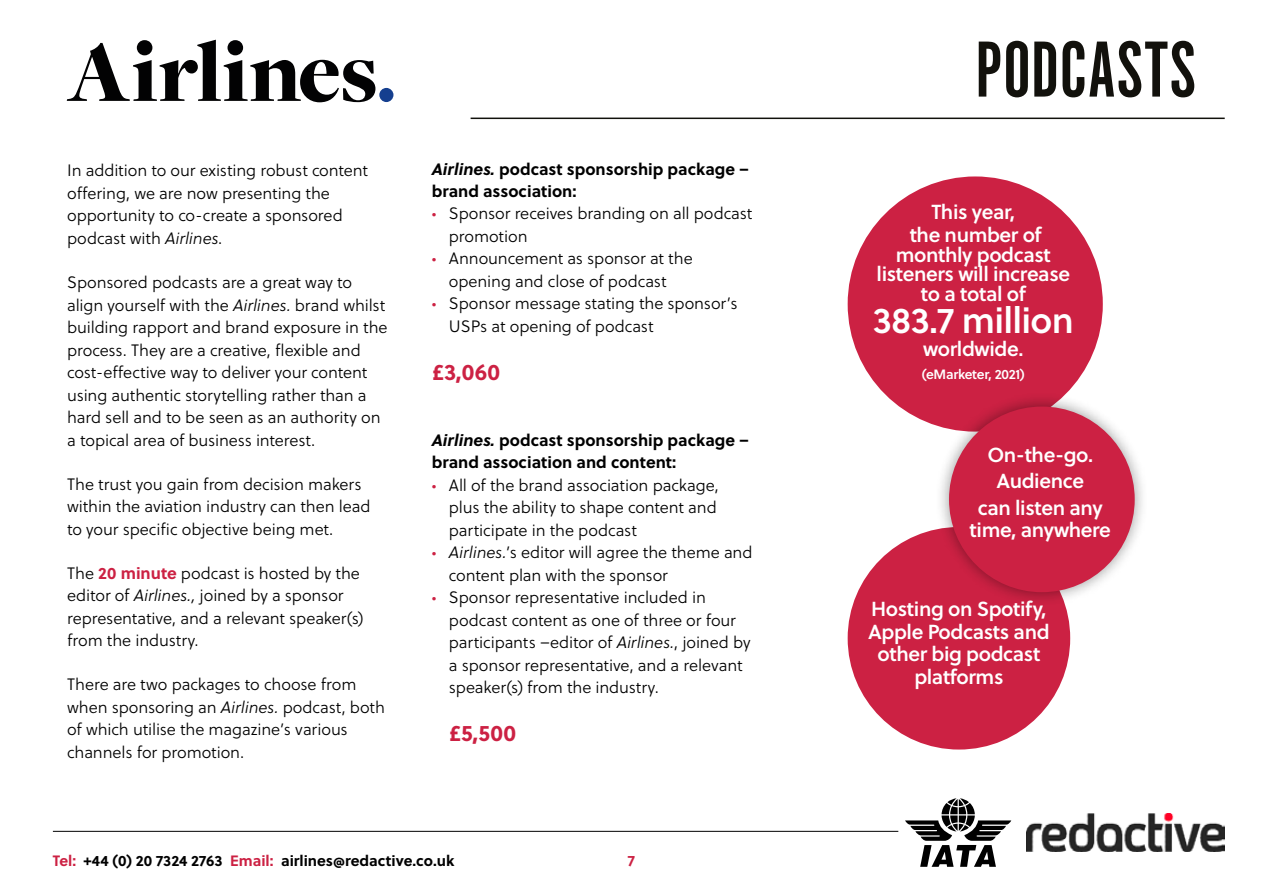
<style>
.page{position:relative;width:1263px;height:893px;background:#fff}
.page>*{position:absolute;margin:0;border:0;box-sizing:border-box;transform-origin:0 0}
.t1{font:82.5px "Alternate Got No 1 D";letter-spacing:.005em;color:#12110c}
.t2{font:36px "Soleil Sb";letter-spacing:-.02em;color:#fff}
.t3{font:700 22.5px "Soleil";letter-spacing:.015em;color:#cc2143}
.t4{font:20.25px/22.6px "Soleil Sb";letter-spacing:-.02em;color:#fff;text-align:center}
.t5{font:16.5px/22.5px "Soleil Lt";letter-spacing:-.005em;color:#000}
.t6{font:700 16.5px/21.6px "Soleil";color:#000}
.t7{font:700 15px "Soleil";color:#000}
.t8{font:700 15px "Soleil";color:#cc2143}
.t9{font:13.5px "Soleil Sb";letter-spacing:-.02em;color:#fff}
.s1{font-style:italic}
.s2{font-family:"Soleil";font-weight:700;color:#cc2143}
.s3{font-family:"Myriad Pro";color:#cc2143}
.s4{color:#cc2143}
</style>
<div class="page">
<hr style="left:53px;top:831px;width:845px;height:1px;background:#000">
<hr style="left:471px;top:118px;width:754px;height:1px;background:#12110c">
<img style="left:1027px;top:814px;width:198px;height:38px">
<div style="left:379px;top:88px;width:14px;height:14px;background:#153f8f;border-radius:50%"></div>
<svg style="left:67px;top:40px;width:308px;height:62px"></svg>
<svg style="left:905px;top:798px;width:106px;height:69px"></svg>
<div style="left:848px;top:176px;width:255px;height:256px;background:#cc2143;border-radius:50%"></div>
<div style="left:848px;top:527px;width:222px;height:222px;background:#cc2143;border-radius:50%"></div>
<div style="left:935px;top:393px;width:213px;height:213px;background:#000;opacity:.4"></div>
<div style="left:949px;top:406px;width:186px;height:186px;background:#cc2143;border-radius:50%"></div>
<p class="t5" style="left:67px;top:159px;width:302px">In addition to our existing robust content offering, we are now presenting the opportunity to co-create a sponsored podcast with <span class="s1">Airlines</span>.</p>
<p class="t5" style="left:67px;top:271px;width:322px">Sponsored podcasts are a great way to align yourself with the <span class="s1">Airlines.</span> brand whilst building rapport and brand exposure in the process. They are a creative, flexible and cost-effective way to deliver your content using authentic storytelling rather than a hard sell and to be seen as an authority on a topical area of business interest.</p>
<p class="t5" style="left:67px;top:472px;width:305px">The trust you gain from decision makers within the aviation industry can then lead to your specific objective being met.</p>
<p class="t5" style="left:67px;top:562px;width:298px">The <span class="s2">20 minute</span> podcast is hosted by the editor of <span class="s1">Airlines.,</span> joined by a sponsor representative, and a relevant speaker(s) from the industry.</p>
<p class="t5" style="left:67px;top:673px;width:319px">There are two packages to choose from when sponsoring an <span class="s1">Airlines.</span> podcast, both of which utilise the magazine’s various channels for promotion.</p>
<p class="t6" style="left:432px;top:157px;width:319px"><span class="s1">Airlines.</span> podcast sponsorship package – brand association:</p>
<p class="t5" style="left:449px;top:202px;width:305px;text-indent:-17px"><span class="s3">•</span> Sponsor receives branding on all podcast promotion</p>
<p class="t5" style="left:432px;top:247px;width:262px;text-align:center"><span class="s3">•</span> Announcement as sponsor at the opening and close of podcast</p>
<p class="t5" style="left:449px;top:292px;width:290px;text-indent:-17px"><span class="s3">•</span> Sponsor message stating the sponsor’s<br>USPs at opening of podcast</p>
<h3 class="t3" style="left:432px;top:354px;width:70px">£3,060</h3>
<p class="t6" style="left:432px;top:429px;width:319px"><span class="s1">Airlines.</span> podcast sponsorship package – brand association and content:</p>
<p class="t5" style="left:449px;top:473px;width:271px;text-indent:-17px"><span class="s3">•</span> All of the brand association package, plus the ability to shape content and participate in the podcast</p>
<p class="t5" style="left:449px;top:541px;width:305px;text-indent:-17px"><span class="s3">•</span> <span class="s1">Airlines.</span>’s editor will agree the theme and content plan with the sponsor</p>
<p class="t5" style="left:449px;top:586px;width:303px;text-indent:-17px"><span class="s3">•</span> Sponsor representative included in podcast content as one of three or four participants –editor of <span class="s1">Airlines.</span>, joined by a sponsor representative, and a relevant speaker(s) from the industry.</p>
<h3 class="t3" style="left:449px;top:716px;width:69px">£5,500</h3>
<p class="t7" style="left:53px;top:849px;width:403px"><span class="s4">Tel:</span> +44 (0) 20 7324 2763 <span class="s4">Email:</span> airlines@redactive.co.uk</p>
<p class="t8" style="left:628px;top:849px;width:9px">7</p>
<h1 class="t1" style="left:975px;top:26px;width:222px">PODCASTS</h1>
<p class="t4" style="left:910px;top:200px;width:134px">This year,<br>the number of</p>
<p class="t4" style="left:877px;top:244px;width:195px;line-height:19.5px">monthly podcast listeners will increase to a total of</p>
<h2 class="t2" style="left:873px;top:293px;width:202px">383.7 million</h2>
<p class="t4" style="left:923px;top:336px;width:102px">worldwide.</p>
<p class="t9" style="left:922px;top:364px;width:105px">(eMarketer, 2021)</p>
<p class="t4" style="left:978px;top:441px;width:127px;line-height:26.2px">On-the-go.<br>Audience can listen any</p>
<p class="t4" style="left:969px;top:518px;width:143px">time, anywhere</p>
<p class="t4" style="left:868px;top:596px;width:183px">Hosting on Spotify,<br>Apple Podcasts and other big podcast platforms</p>
</div>
